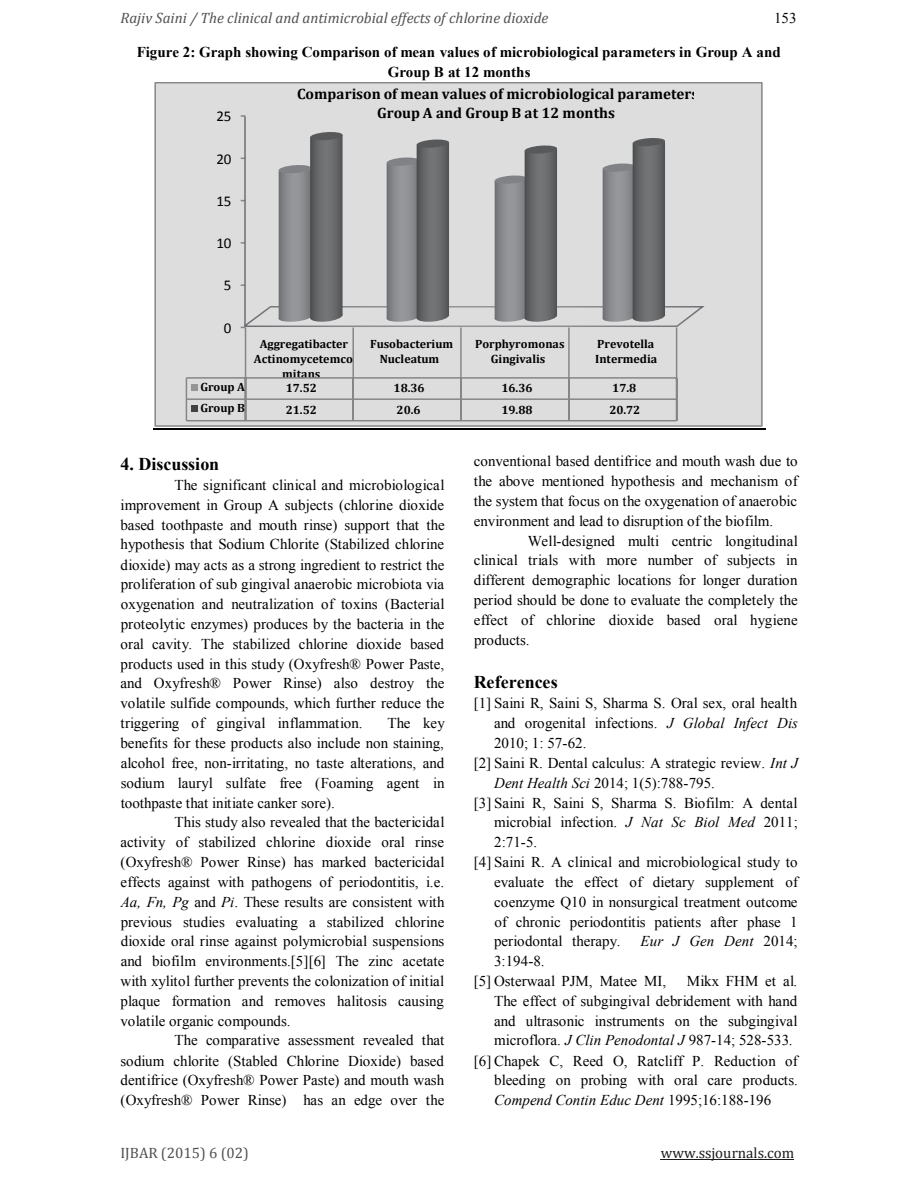
<style>
.page{position:relative;width:918px;height:1188px;background:#fff}
.page>*{position:absolute;margin:0;border:0;box-sizing:border-box;transform-origin:0 0}
.t1{font:700 18px "Times New Roman";color:#000}
.t2{font:15px/19.8px "Times New Roman";color:#000;text-align:justify}
.t3{font:700 15px/19.8px "Times New Roman";color:#000;text-align:center}
.t4{font:700 15px/18.3px "Cambria";color:#000}
.t5{font:italic 15px "Cambria";color:#505050}
.t6{font:italic 15px "Times New Roman";color:#000}
.t7{font:15px "Cambria";letter-spacing:.005em;color:#1c1c1c}
.t8{font:15px "Cambria";color:#505050}
.t9{font:15px "Calibri";letter-spacing:-.005em;color:#000}
.t10{font:700 12px/14.7px "Cambria";color:#000;text-align:center}
.s1{font-style:italic}
.s2{font-style:normal}
</style>
<div class="page">
<hr style="left:661px;top:1159px;width:133px;height:1px;background:#1c1c1c">
<hr style="left:153px;top:428px;width:612px;height:2px;background:#000">
<div style="left:155px;top:83px;width:607px;height:343px;background:#ddd"></div>
<hr style="left:245px;top:327px;width:1px;height:54px;background:#868686">
<hr style="left:352px;top:327px;width:2px;height:54px;background:#868686">
<hr style="left:460px;top:327px;width:2px;height:54px;background:#868686">
<hr style="left:568px;top:327px;width:2px;height:54px;background:#868686">
<hr style="left:676px;top:327px;width:1px;height:54px;background:#868686">
<hr style="left:186px;top:377px;width:491px;height:2px;background:#868686">
<hr style="left:352px;top:378px;width:2px;height:21px;background:#868686">
<hr style="left:460px;top:378px;width:2px;height:21px;background:#868686">
<hr style="left:568px;top:378px;width:2px;height:21px;background:#868686">
<hr style="left:186px;top:398px;width:491px;height:2px;background:#868686">
<hr style="left:186px;top:420px;width:491px;height:1px;background:#868686">
<svg style="left:245px;top:381px;width:1px;height:39px"></svg>
<hr style="left:352px;top:399px;width:2px;height:22px;background:#868686">
<hr style="left:460px;top:399px;width:2px;height:22px;background:#868686">
<hr style="left:568px;top:399px;width:2px;height:22px;background:#868686">
<svg style="left:676px;top:381px;width:1px;height:39px"></svg>
<svg style="left:186px;top:378px;width:11px;height:42px"></svg>
<div style="left:154px;top:83px;width:609px;height:344px;border:2px solid #868686"></div>
<svg style="left:243px;top:115px;width:462px;height:213px"></svg>
<svg style="left:278px;top:132px;width:65px;height:190px;background:#7f8183"></svg>
<svg style="left:386px;top:139px;width:63px;height:183px;background:#7c7d80"></svg>
<svg style="left:494px;top:145px;width:63px;height:177px;background:#7f8082"></svg>
<svg style="left:602px;top:138px;width:63px;height:184px;background:#7d7f81"></svg>
<p class="t5" style="left:120px;top:9px;width:429px">Rajiv Saini / The clinical and antimicrobial effects of chlorine dioxide</p>
<p class="t2" style="left:774px;top:8px;width:24px">153</p>
<p class="t3" style="left:137px;top:42px;width:646px">Figure 2: Graph showing Comparison of mean values of microbiological parameters in Group A and<br>Group B at 12 months</p>
<p class="t9" style="left:216px;top:107px;width:17px">25</p>
<p class="t9" style="left:216px;top:149px;width:17px">20</p>
<p class="t9" style="left:216px;top:192px;width:17px">15</p>
<p class="t9" style="left:216px;top:234px;width:17px">10</p>
<p class="t9" style="left:224px;top:276px;width:9px">5</p>
<p class="t9" style="left:224px;top:318px;width:9px">0</p>
<p class="t4" style="left:377px;top:85px;width:339px;text-indent:-80px">Comparison of mean values of microbiological parameters in<br>Group A and Group B at 12 months</p>
<p class="t10" style="left:254px;top:336px;width:101px">Aggregatibacter<br>Actinomycetemco mitans</p>
<p class="t10" style="left:370px;top:336px;width:84px">Fusobacterium<br>Nucleatum</p>
<p class="t10" style="left:475px;top:336px;width:91px">Porphyromonas<br>Gingivalis</p>
<p class="t10" style="left:595px;top:336px;width:64px;text-align:left">Prevotella<br>Intermedia</p>
<p class="t10" style="left:200px;top:379px;width:46px">Group A</p>
<p class="t10" style="left:286px;top:380px;width:33px">17.52</p>
<p class="t10" style="left:394px;top:380px;width:33px">18.36</p>
<p class="t10" style="left:501px;top:380px;width:33px">16.36</p>
<p class="t10" style="left:612px;top:380px;width:26px">17.8</p>
<p class="t10" style="left:200px;top:401px;width:46px">Group B</p>
<p class="t10" style="left:286px;top:402px;width:33px">21.52</p>
<p class="t10" style="left:397px;top:402px;width:26px">20.6</p>
<p class="t10" style="left:501px;top:402px;width:33px">19.88</p>
<p class="t10" style="left:609px;top:402px;width:33px">20.72</p>
<p class="t1" style="left:120px;top:451px;width:100px">4. Discussion</p>
<p class="t2" style="left:120px;top:475px;width:326px;text-indent:54px">The significant clinical and microbiological improvement in Group A subjects (chlorine dioxide based toothpaste and mouth rinse) support that the hypothesis that Sodium Chlorite (Stabilized chlorine dioxide) may acts as a strong ingredient to restrict the proliferation of sub gingival anaerobic microbiota via oxygenation and neutralization of toxins (Bacterial proteolytic enzymes) produces by the bacteria in the oral cavity. The stabilized chlorine dioxide based products used in this study (Oxyfresh® Power Paste, and Oxyfresh® Power Rinse) also destroy the volatile sulfide compounds, which further reduce the triggering of gingival inflammation.</p>
<p class="t2" style="left:121px;top:713px;width:326px;text-indent:267px">The key benefits for these products also include non staining, alcohol free, non-irritating, no taste alterations, and sodium lauryl sulfate free (Foaming agent in toothpaste that initiate canker sore).</p>
<p class="t2" style="left:120px;top:812px;width:326px;text-indent:54px">This study also revealed that the bactericidal activity of stabilized chlorine dioxide oral rinse (Oxyfresh® Power Rinse) has marked bactericidal effects against with pathogens of periodontitis, i.e.<br><span class="s1">Aa, Fn, Pg</span> and <span class="s1">Pi</span>. These results are consistent with previous studies evaluating a stabilized chlorine dioxide oral rinse against polymicrobial suspensions and biofilm environments.[5][6] The zinc acetate with xylitol further prevents the colonization of initial plaque formation and removes halitosis causing volatile organic compounds.</p>
<p class="t2" style="left:121px;top:1030px;width:325px;text-indent:54px">The comparative assessment revealed that sodium chlorite (Stabled Chlorine Dioxide) based dentifrice (Oxyfresh® Power Paste) and mouth wash (Oxyfresh® Power Rinse) has an edge over the</p>
<p class="t2" style="left:474px;top:451px;width:326px">conventional based dentifrice and mouth wash due to the above mentioned hypothesis and mechanism of the system that focus on the oxygenation of anaerobic environment and lead to disruption of the biofilm.</p>
<p class="t2" style="left:474px;top:530px;width:326px;text-indent:54px">Well-designed multi centric longitudinal clinical trials with more number of subjects in different demographic locations for longer duration period should be done to evaluate the completely the effect of chlorine dioxide based oral hygiene products.</p>
<p class="t1" style="left:474px;top:669px;width:86px">References</p>
<p class="t2" style="left:474px;top:693px;width:325px">[1] Saini R, Saini S, Sharma S. Oral sex, oral health</p>
<p class="t2" style="left:494px;top:713px;width:306px">and orogenital infections. <span class="s1">J Global Infect Dis</span></p>
<p class="t2" style="left:494px;top:733px;width:94px">2010; 1: 57-62.</p>
<p class="t2" style="left:474px;top:753px;width:326px">[2] Saini R. Dental calculus: A strategic review. <span class="s1">Int J</span></p>
<p class="t2" style="left:494px;top:773px;width:222px"><span class="s1">Dent Health Sci</span> 2014; 1(5):788-795.</p>
<p class="t2" style="left:474px;top:792px;width:325px">[3] Saini R, Saini S, Sharma S. Biofilm: A dental</p>
<p class="t2" style="left:494px;top:812px;width:305px">microbial infection. <span class="s1">J Nat Sc Biol Med</span> 2011;</p>
<p class="t2" style="left:494px;top:832px;width:45px">2:71-5.</p>
<p class="t2" style="left:474px;top:852px;width:325px">[4] Saini R. A clinical and microbiological study to</p>
<p class="t2" style="left:494px;top:872px;width:305px">evaluate the effect of dietary supplement of</p>
<p class="t2" style="left:494px;top:892px;width:305px">coenzyme Q10 in nonsurgical treatment outcome</p>
<p class="t2" style="left:494px;top:911px;width:305px">of chronic periodontitis patients after phase 1</p>
<p class="t2" style="left:494px;top:931px;width:128px">periodontal therapy.</p>
<p class="t6" style="left:641px;top:931px;width:159px">Eur J Gen Dent <span class="s2">2014;</span></p>
<p class="t2" style="left:474px;top:951px;width:194px;text-indent:20px">3:194-8.<br>[5] Osterwaal PJM, Matee MI,</p>
<p class="t2" style="left:687px;top:971px;width:112px">Mikx FHM et al.</p>
<p class="t2" style="left:494px;top:991px;width:305px">The effect of subgingival debridement with hand</p>
<p class="t2" style="left:494px;top:1010px;width:305px">and ultrasonic instruments on the subgingival</p>
<p class="t2" style="left:494px;top:1030px;width:300px">microflora. <span class="s1">J Clin Penodontal J</span> 987-14; 528-533.</p>
<p class="t2" style="left:474px;top:1050px;width:326px">[6] Chapek C, Reed O, Ratcliff P. Reduction of</p>
<p class="t2" style="left:494px;top:1070px;width:305px">bleeding on probing with oral care products.</p>
<p class="t6" style="left:494px;top:1090px;width:279px">Compend Contin Educ Dent <span class="s2">1995;16:188-196</span></p>
<p class="t8" style="left:120px;top:1144px;width:130px">IJBAR (2015) 6 (02)</p>
<p class="t7" style="left:661px;top:1144px;width:135px">www.ssjournals.com</p>
</div>
